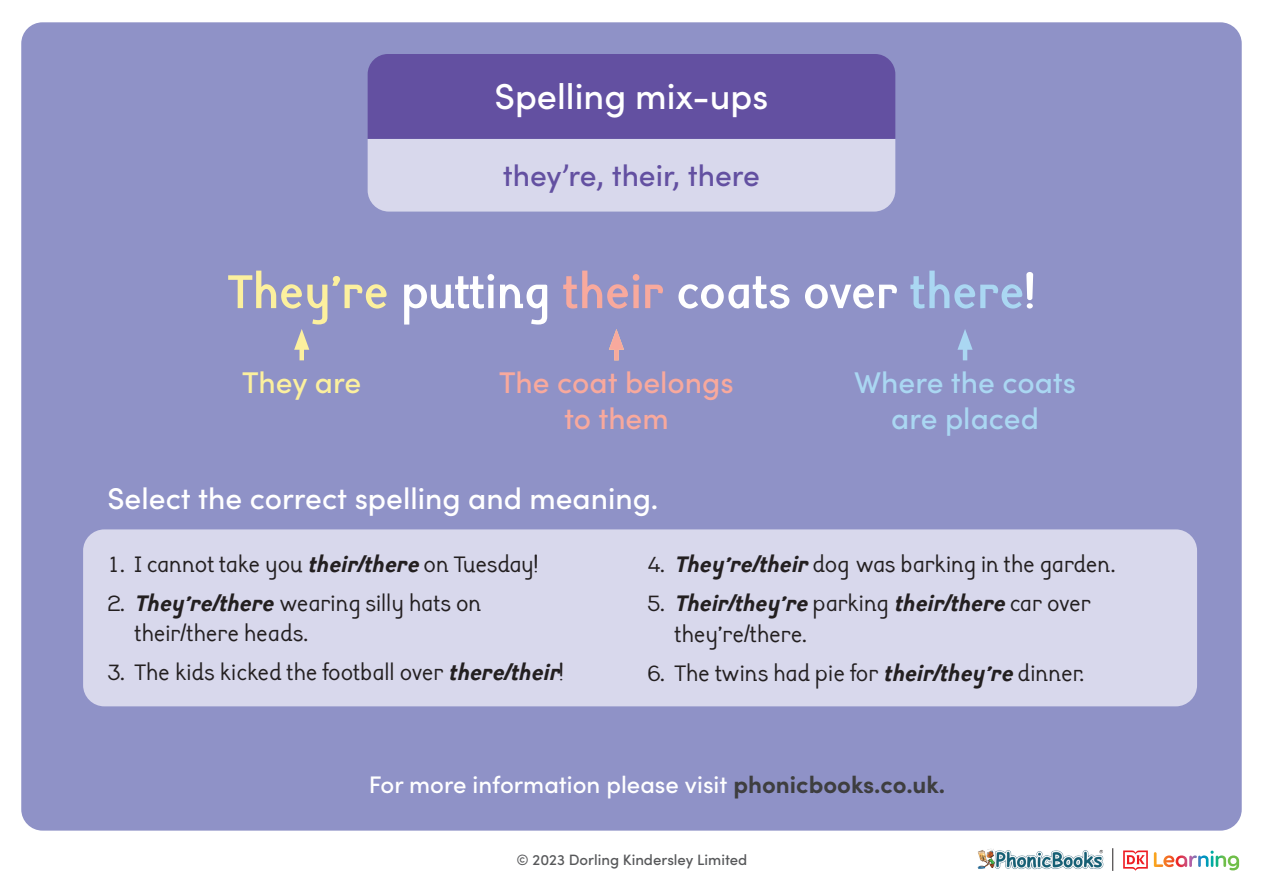
<style>
.page{position:relative;width:1263px;height:893px;background:#fff}
.page>*{position:absolute;margin:0;border:0;box-sizing:border-box;transform-origin:0 0}
.t1{font:100 54px "Sylexiad Sans";color:#fff}
.t2{font:500 36px "Sofia Pro";color:#fff}
.t3{font:500 30px "Sofia Pro";color:#fff}
.t4{font:500 30px/36px "Sofia Pro";color:#aad7f2;text-align:center}
.t5{font:500 30px/36px "Sofia Pro";color:#f8a99d;text-align:center}
.t6{font:500 30px "Sofia Pro";color:#6350a1}
.t7{font:500 30px "Sofia Pro";letter-spacing:-.005em;color:#fcf09e}
.t8{font:500 25.5px/30.6px "Sylexiad Sans";color:#231f20}
.t9{font:25.5px "Sylexiad Sans Medium B Italic";color:#231f20}
.t10{font:500 24px "Sofia Pro";color:#fff}
.t11{font:500 15px "Sofia Pro";color:#57585a}
.s1{color:#fcf09e}
.s2{color:#f8a99d}
.s3{color:#aad7f2}
.s4{font-family:"Sylexiad Sans Medium B Italic";font-weight:400}
.s5{font-family:"Sylexiad Sans";font-weight:500}
.s6{font-weight:700;color:#3e3e3f}
</style>
<div class="page">
<div style="left:21px;top:22px;width:1221px;height:809px;background:#8f92c7;border-radius:21px"></div>
<svg style="left:1112px;top:848px;width:127px;height:23px"></svg>
<img style="left:977px;top:848px;width:127px;height:22px">
<div style="left:83px;top:529px;width:1114px;height:177px;background:#d8d8ec;border-radius:21px"></div>
<svg style="left:368px;top:54px;width:527px;height:158px;background:#988ec3"></svg>
<div style="left:614px;top:341px;width:5px;height:19px;background:#f8a99d"></div>
<svg style="left:609px;top:329px;width:15px;height:21px"></svg>
<hr style="left:963px;top:341px;width:4px;height:19px;background:#aad7f2">
<svg style="left:957px;top:329px;width:16px;height:21px"></svg>
<div style="left:299px;top:341px;width:5px;height:19px;background:#fcf09e"></div>
<svg style="left:294px;top:329px;width:15px;height:21px"></svg>
<h2 class="t2" style="left:495px;top:70px;width:275px">Spelling mix-ups</h2>
<p class="t6" style="left:503px;top:154px;width:259px">they’re, their, there</p>
<p class="t1" style="left:228px;top:265px;width:809px"><span class="s1">They’re</span> putting <span class="s2">their</span> coats over <span class="s3">there</span>!</p>
<p class="t7" style="left:242px;top:360px;width:121px">They are</p>
<p class="t5" style="left:499px;top:363px;width:236px">The coat belongs to them</p>
<p class="t4" style="left:854px;top:363px;width:223px">Where the coats are placed</p>
<p class="t3" style="left:107px;top:477px;width:552px">Select the correct spelling and meaning.</p>
<p class="t8" style="left:107px;top:550px;width:432px">1. I cannot take you <span class="s4">their/there</span> on Tuesday!</p>
<p class="t8" style="left:134px;top:589px;width:348px;text-indent:-27px">2. <span class="s4">They’re/there</span> wearing silly hats on their/there heads.</p>
<p class="t8" style="left:107px;top:659px;width:457px">3. The kids kicked the football over <span class="s4">there/their</span>!</p>
<p class="t8" style="left:647px;top:550px;width:469px">4. <span class="s4">They’re/their</span> dog was barking in the garden.</p>
<p class="t9" style="left:647px;top:591px;width:445px"><span class="s5">5.</span> Their/they’re <span class="s5">parking</span> their/there <span class="s5">car over</span></p>
<p class="t8" style="left:674px;top:620px;width:134px">they’re/there.</p>
<p class="t8" style="left:647px;top:659px;width:438px">6. The twins had pie for <span class="s4">their/they’re</span> dinner.</p>
<p class="t10" style="left:369px;top:766px;width:578px">For more information please visit <span class="s6">phonicbooks.co.uk.</span></p>
<p class="t11" style="left:517px;top:849px;width:232px">© 2023 Dorling Kindersley Limited</p>
</div>
